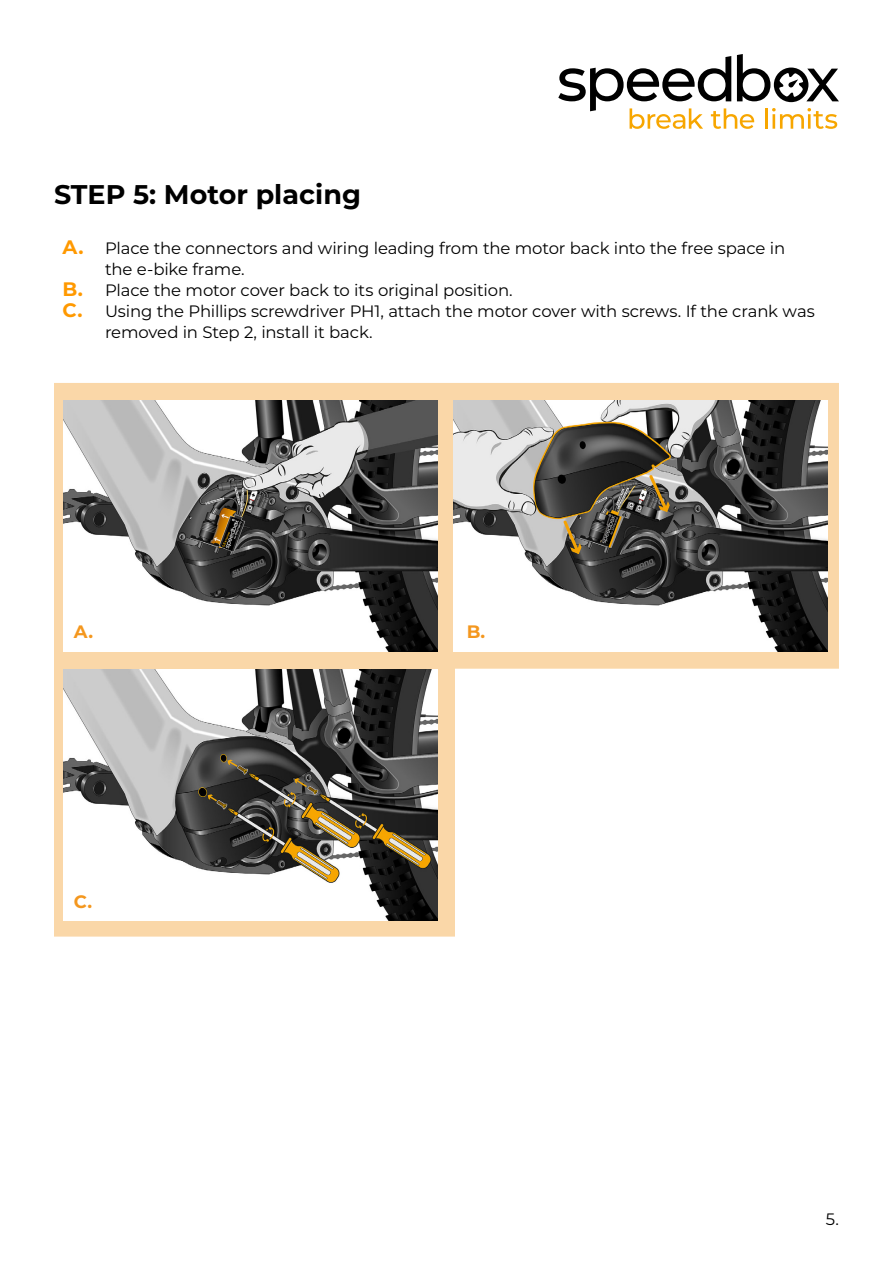
<style>
.page{position:relative;width:893px;height:1263px;background:#fff}
.page>*{position:absolute;margin:0;border:0;box-sizing:border-box;transform-origin:0 0}
.t1{font:700 27px "Montserrat";color:#000}
.t2{font:700 18px "Montserrat";color:#f4971e}
.t3{font:16.5px/21px "Montserrat";letter-spacing:-.01em;color:#000}
.s1{font-weight:700;font-size:19.5px;color:#f90}
</style>
<div class="page">
<svg style="left:558px;top:54px;width:281px;height:75px"></svg>
<svg style="left:54px;top:383px;width:785px;height:553px"></svg>
<img style="left:64px;top:401px;width:374px;height:251px">
<img style="left:454px;top:400px;width:374px;height:251px">
<img style="left:64px;top:669px;width:374px;height:251px">
<div style="left:461px;top:619px;width:30px;height:27px;background:#fff;border-radius:4px"></div>
<div style="left:68px;top:619px;width:30px;height:27px;background:#fff;border-radius:4px"></div>
<div style="left:68px;top:888px;width:30px;height:26px;background:#fff;border-radius:4px"></div>
<p class="t1" style="left:54px;top:175px;width:309px">STEP 5: Motor placing</p>
<p class="t3" style="left:105px;top:237px;width:682px;text-indent:-43px"><span class="s1">A.</span> Place the connectors and wiring leading from the motor back into the free space in the e-bike frame.</p>
<p class="t3" style="left:63px;top:279px;width:452px"><span class="s1">B.</span> Place the motor cover back to its original position.</p>
<p class="t3" style="left:105px;top:300px;width:711px;text-indent:-43px"><span class="s1">C.</span> Using the Phillips screwdriver PH1, attach the motor cover with screws. If the crank was removed in Step 2, install it back.</p>
<p class="t2" style="left:74px;top:619px;width:21px">A.</p>
<p class="t2" style="left:74px;top:888px;width:20px">C.</p>
<p class="t2" style="left:467px;top:619px;width:20px">B.</p>
<p class="t3" style="left:826px;top:1208px;width:15px">5.</p>
</div>
